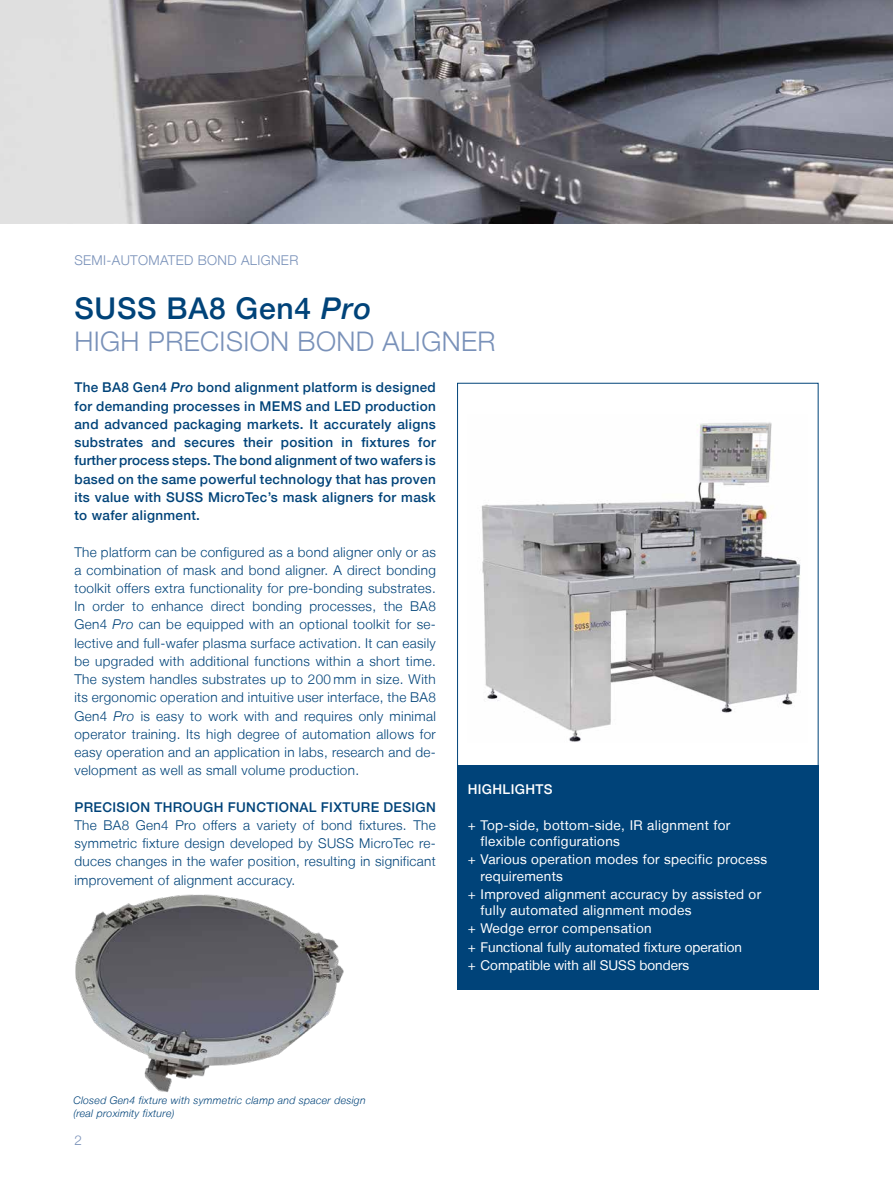
<style>
.page{position:relative;width:893px;height:1191px;background:#fff}
.page>*{position:absolute;margin:0;border:0;box-sizing:border-box;transform-origin:0 0}
.t1{font:500 30px "Helvetica Neue LT";letter-spacing:.025em;color:#004379}
.t2{font:300 27px "Helvetica Neue LT";letter-spacing:.015em;color:#7991b9}
.t3{font:300 13.5px/18.1px "Helvetica Neue LT";letter-spacing:.025em;color:#004379;text-align:justify}
.t4{font:500 13.5px/18.1px "Helvetica Neue LT";letter-spacing:.025em;color:#004379;text-align:justify}
.t5{font:13.5px/16.2px "Helvetica Neue LT";letter-spacing:.025em;color:#fff}
.t6{font:13.5px/18.3px "Helvetica Neue LT";color:#fff}
.t7{font:300 13.5px "Helvetica Neue LT";letter-spacing:.025em;color:#7991b9}
.t8{font:500 13.5px "Helvetica Neue LT";letter-spacing:.025em;color:#fff}
.t9{font:italic 300 10.5px/12.6px "Helvetica Neue LT";letter-spacing:.025em;color:#004379}
.s1{font-style:italic}
</style>
<div class="page">
<div style="left:457px;top:383px;width:362px;height:396px;background:#fff;border:1px solid #004379"></div>
<div style="left:457px;top:765px;width:362px;height:225px;background:#004379"></div>
<img style="left:0;top:0;width:893px;height:223px">
<img style="left:481px;top:422px;width:320px;height:320px">
<img style="left:75px;top:894px;width:269px;height:198px">
<p class="t7" style="left:74px;top:252px;width:225px">SEMI-AUTOMATED BOND ALIGNER</p>
<h1 class="t1" style="left:74px;top:290px;width:299px">SUSS BA8 Gen4 <span class="s1">Pro</span></h1>
<h2 class="t2" style="left:74px;top:325px;width:423px">HIGH PRECISION BOND ALIGNER</h2>
<p class="t4" style="left:74px;top:378px;width:363px">The BA8 Gen4 <span class="s1">Pro</span> bond alignment platform is designed for demanding processes in MEMS and LED production and advanced packaging markets. It accurately aligns substrates and secures their position in fixtures for further process steps. The bond alignment of two wafers is based on the same powerful technology that has proven its value with SUSS MicroTec’s mask aligners for mask to wafer alignment.</p>
<p class="t3" style="left:74px;top:542px;width:363px">The platform can be configured as a bond aligner only or as a combination of mask and bond aligner. A direct bonding toolkit offers extra functionality for pre-bonding substrates.<br>In order to enhance direct bonding processes, the BA8<br>Gen4 <span class="s1">Pro</span> can be equipped with an optional toolkit for se&shy;lective and full-wafer plasma surface activation. It can easily be upgraded with additional functions within a short time.<br>The system handles substrates up to 200 mm in size. With its ergonomic operation and intuitive user interface, the BA8<br>Gen4 <span class="s1">Pro</span> is easy to work with and requires only minimal operator training. Its high degree of automation allows for easy operation and an application in labs, research and de&shy;velopment as well as small volume production.</p>
<p class="t4" style="left:74px;top:797px;width:363px">PRECISION THROUGH FUNCTIONAL FIXTURE DESIGN</p>
<p class="t3" style="left:74px;top:816px;width:363px">The BA8 Gen4 Pro offers a variety of bond fixtures. The symmetric fixture design developed by SUSS MicroTec re&shy;duces changes in the wafer position, resulting in significant improvement of alignment accuracy.</p>
<p class="t8" style="left:468px;top:780px;width:86px">HIGHLIGHTS</p>
<p class="t5" style="left:480px;top:817px;width:251px;text-indent:-13px">+ Top-side, bottom-side, IR alignment for flexible configurations</p>
<p class="t5" style="left:480px;top:851px;width:288px;text-indent:-13px">+ Various operation modes for specific process requirements</p>
<p class="t5" style="left:480px;top:885px;width:282px;text-indent:-13px">+ Improved alignment accuracy by assisted or fully automated alignment modes</p>
<p class="t6" style="left:468px;top:919px;width:276px">+ Wedge error compensation<br>+ Functional fully automated fixture operation + Compatible with all SUSS bonders</p>
<p class="t9" style="left:73px;top:1094px;width:294px">Closed Gen4 fixture with symmetric clamp and spacer design (real proximity fixture)</p>
<p class="t7" style="left:74px;top:1131px;width:9px">2</p>
</div>
